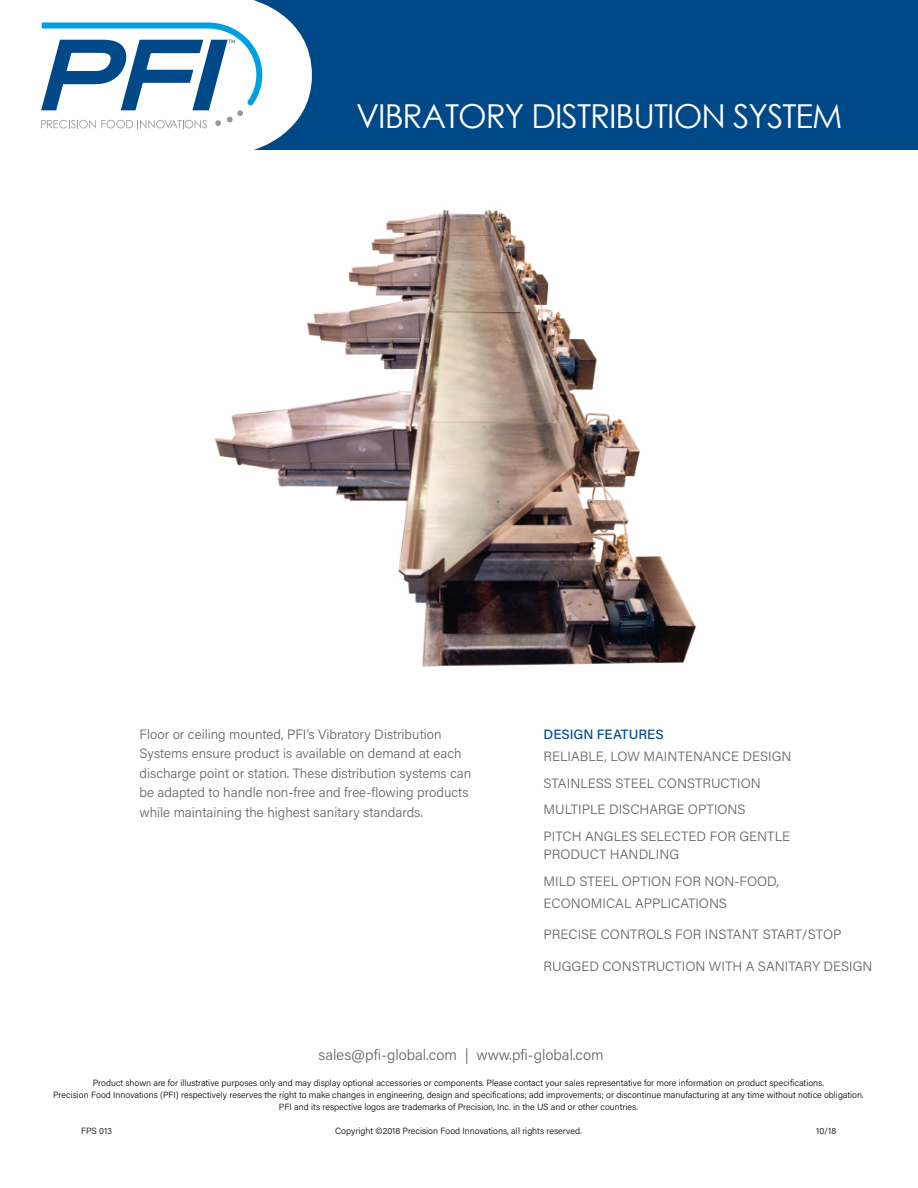
<style>
.page{position:relative;width:918px;height:1188px;background:#fff}
.page>*{position:absolute;margin:0;border:0;box-sizing:border-box;transform-origin:0 0}
.t1{font:33px "Century Gothic";letter-spacing:-.03em;color:#fff}
.t2{font:300 15px "Acumin Pro";color:#61646a}
.t3{font:300 13.5px/26.7px "Acumin Pro";color:#61646a}
.t4{font:500 13.5px "Acumin Pro";letter-spacing:.005em;color:#004988}
.t5{font:300 9px/12px "Acumin Pro";color:#000;text-align:center}
</style>
<div class="page">
<div style="left:254px;top:0;width:664px;height:150px;background:#004988"></div>
<svg style="left:41px;top:0;width:271px;height:150px"></svg>
<svg style="left:41px;top:23px;width:221px;height:105px"></svg>
<img style="left:214px;top:209px;width:483px;height:458px">
<h1 class="t1" style="left:356px;top:93px;width:488px">VIBRATORY DISTRIBUTION SYSTEM</h1>
<h3 class="t3" style="left:140px;top:720px;width:303px">Floor or ceiling mounted, PFI’s Vibratory Distribution</h3>
<h3 class="t4" style="left:544px;top:725px;width:122px">DESIGN FEATURES</h3>
<h3 class="t3" style="left:140px;top:743px;width:333px;line-height:19.5px">Systems ensure product is available on demand at each discharge point or station. These distribution systems can be adapted to handle non-free and free-flowing products while maintaining the highest sanitary standards.</h3>
<h3 class="t3" style="left:544px;top:743px;width:249px">RELIABLE, LOW MAINTENANCE DESIGN<br>STAINLESS STEEL CONSTRUCTION<br>MULTIPLE DISCHARGE OPTIONS<br>PITCH ANGLES SELECTED FOR GENTLE</h3>
<h3 class="t3" style="left:544px;top:840px;width:237px">PRODUCT HANDLING<br>MILD STEEL OPTION FOR NON-FOOD,</h3>
<h3 class="t3" style="left:544px;top:890px;width:185px">ECONOMICAL APPLICATIONS</h3>
<h3 class="t3" style="left:544px;top:921px;width:299px">PRECISE CONTROLS FOR INSTANT START/STOP</h3>
<h3 class="t3" style="left:544px;top:952px;width:331px">RUGGED CONSTRUCTION WITH A SANITARY DESIGN</h3>
<h2 class="t2" style="left:319px;top:1044px;width:287px">sales@pfi-global.com | www.pfi-global.com</h2>
<p class="t5" style="left:53px;top:1077px;width:812px">Product shown are for illustrative purposes only and may display optional accessories or components. Please contact your sales representative for more information on product specifications.<br>Precision Food Innovations (PFI) respectively reserves the right to make changes in engineering, design and specifications; add improvements; or discontinue manufacturing at any time without notice obligation.<br>PFI and its respective logos are trademarks of Precision, Inc. in the US and or other countries.</p>
<p class="t5" style="left:81px;top:1125px;width:33px">FPS 013</p>
<p class="t5" style="left:335px;top:1125px;width:248px">Copyright ©2018 Precision Food Innovations, all rights reserved.</p>
<p class="t5" style="left:816px;top:1125px;width:22px">10/18</p>
</div>
